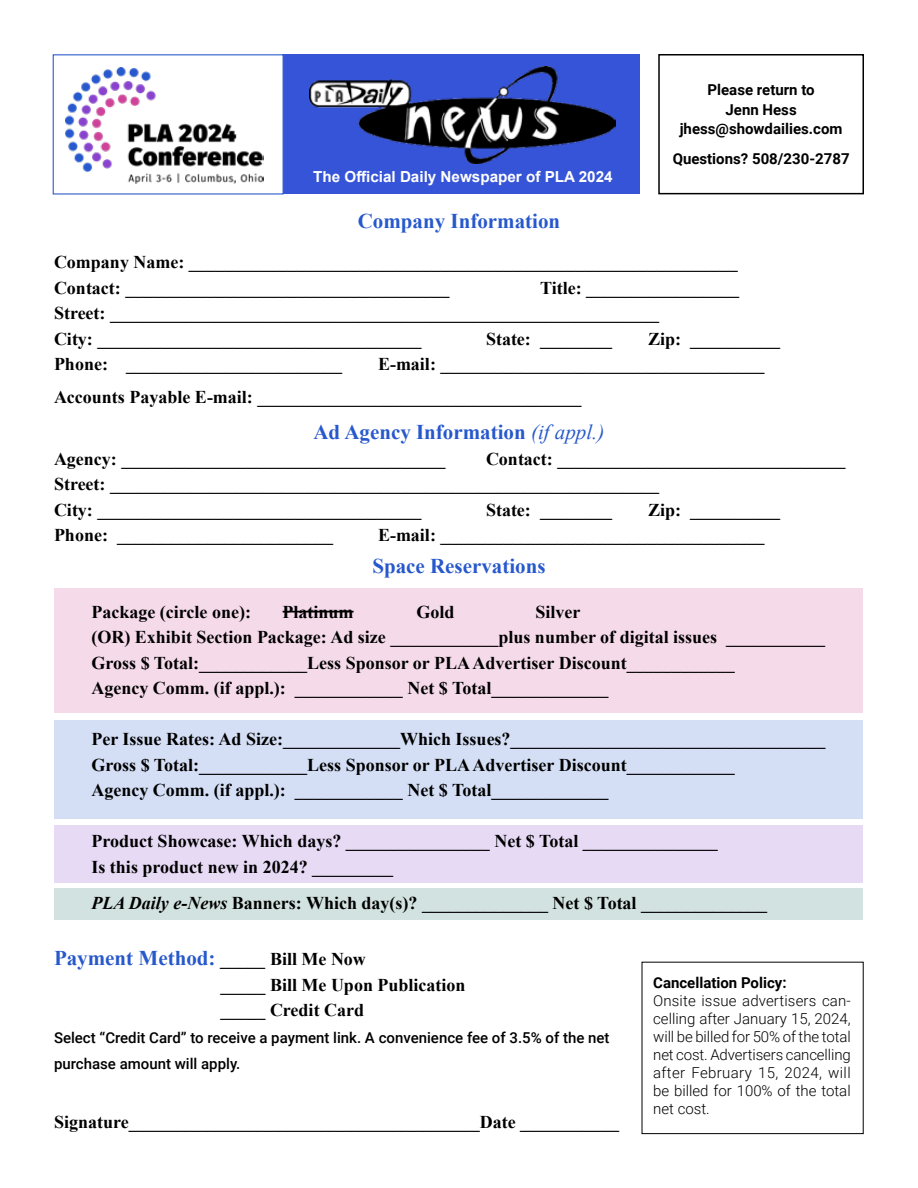
<style>
.page{position:relative;width:918px;height:1188px;background:#fff}
.page>*{position:absolute;margin:0;border:0;box-sizing:border-box;transform-origin:0 0}
.t1{font:700 21px "Times New Roman";color:#2758cc}
.t2{font:700 18px/25.5px "Times New Roman";color:#000}
.t3{font:700 15.15px "Arial";color:#fff}
.t4{font:300 15px/18px "Roboto";color:#000;text-align:justify}
.t5{font:500 15px/25.5px "Roboto";color:#000}
.t6{font:700 15px/19.5px "Roboto";color:#000;text-align:center}
.s1{font-weight:400;font-style:italic}
.s2{font-style:italic}
.s3{font-size:18px;color:#000}
</style>
<div class="page">
<div style="left:54px;top:888px;width:808px;height:31px;background:#d2e2e0"></div>
<div style="left:54px;top:825px;width:808px;height:58px;background:#e7daf5"></div>
<div style="left:54px;top:721px;width:808px;height:98px;background:#d4def5"></div>
<div style="left:55px;top:588px;width:808px;height:125px;background:#f5daea"></div>
<hr style="left:283px;top:611px;width:71px;height:1px;background:#000">
<div style="left:658px;top:54px;width:206px;height:140px;border:2px solid #000"></div>
<div style="left:283px;top:54px;width:357px;height:140px;background:#3654d8"></div>
<div style="left:53px;top:54px;width:231px;height:141px;background:#fff;border:1px solid #2758cc"></div>
<img style="left:65px;top:67px;width:198px;height:117px">
<img style="left:309px;top:67px;width:307px;height:97px">
<p class="t3" style="left:313px;top:166px;width:301px">The Official Daily Newspaper of PLA 2024</p>
<p class="t6" style="left:680px;top:79px;width:164px">Please return to<br>Jenn Hess jhess@showdailies.com</p>
<p class="t6" style="left:673px;top:148px;width:178px">Questions? 508/230-2787</p>
<p class="t1" style="left:358px;top:205px;width:204px">Company Information</p>
<p class="t2" style="left:54px;top:249px;width:685px">Company Name: _____________________________________________________________<br>Contact: ____________________________________</p>
<p class="t2" style="left:54px;top:274px;width:687px;text-indent:486px">Title: _________________<br>Street: _____________________________________________________________<br>City: ____________________________________</p>
<p class="t2" style="left:486px;top:325px;width:127px">State: ________</p>
<p class="t2" style="left:648px;top:325px;width:134px">Zip: __________</p>
<p class="t2" style="left:54px;top:347px;width:712px;line-height:33px;text-indent:324px">E-mail: ____________________________________<br>Accounts Payable E-mail: ____________________________________</p>
<p class="t1" style="left:313px;top:417px;width:293px">Ad Agency Information <span class="s1">(if appl.)</span></p>
<p class="t2" style="left:54px;top:445px;width:393px">Agency: ____________________________________</p>
<p class="t2" style="left:54px;top:351px;width:289px">Phone: ________________________</p>
<p class="t2" style="left:54px;top:445px;width:793px;text-indent:432px">Contact: ________________________________<br>Street: _____________________________________________________________<br>City: ____________________________________</p>
<p class="t2" style="left:486px;top:496px;width:127px">State: ________</p>
<p class="t2" style="left:648px;top:496px;width:134px">Zip: __________</p>
<p class="t2" style="left:54px;top:522px;width:280px">Phone: ________________________</p>
<p class="t2" style="left:378px;top:522px;width:388px">E-mail: ____________________________________</p>
<p class="t1" style="left:372px;top:550px;width:175px">Space Reservations</p>
<p class="t2" style="left:91px;top:598px;width:161px">Package (circle one):</p>
<p class="t2" style="left:283px;top:598px;width:73px">Platinum</p>
<p class="t2" style="left:417px;top:598px;width:40px">Gold</p>
<p class="t2" style="left:91px;top:598px;width:735px;text-indent:444px">Silver<br>(OR) Exhibit Section Package: Ad size ____________plus number of digital issues ___________ Gross $ Total:____________Less Sponsor or PLA Advertiser Discount____________<br>Agency Comm. (if appl.): ____________ Net $ Total_____________</p>
<p class="t2" style="left:91px;top:726px;width:736px">Per Issue Rates: Ad Size:_____________Which Issues?___________________________________<br>Gross $ Total:____________Less Sponsor or PLA Advertiser Discount____________<br>Agency Comm. (if appl.): ____________ Net $ Total_____________</p>
<p class="t2" style="left:91px;top:828px;width:628px">Product Showcase: Which days? ________________ Net $ Total _______________<br>Is this product new in 2024? _________</p>
<p class="t2" style="left:91px;top:889px;width:677px"><span class="s2">PLA Daily e-News</span> Banners: Which day(s)? ______________ Net $ Total ______________</p>
<p class="t1" style="left:54px;top:943px;width:313px">Payment Method: <span class="s3">_____ Bill Me Now</span></p>
<p class="t2" style="left:221px;top:971px;width:247px">_____ Bill Me Upon Publication _____ Credit Card</p>
<p class="t5" style="left:54px;top:1025px;width:557px">Select “Credit Card” to receive a payment link. A convenience fee of 3.5% of the net purchase amount will apply.</p>
<p class="t2" style="left:54px;top:1108px;width:567px">Signature_______________________________________Date ___________</p>
<p class="t6" style="left:653px;top:972px;width:135px">Cancellation Policy:</p>
<p class="t4" style="left:653px;top:991px;width:199px">Onsite issue advertisers can&shy;celling after January 15, 2024, will be billed for 50% of the total net cost. Advertisers cancelling after February 15, 2024, will be billed for 100% of the total net cost.</p>
</div>
